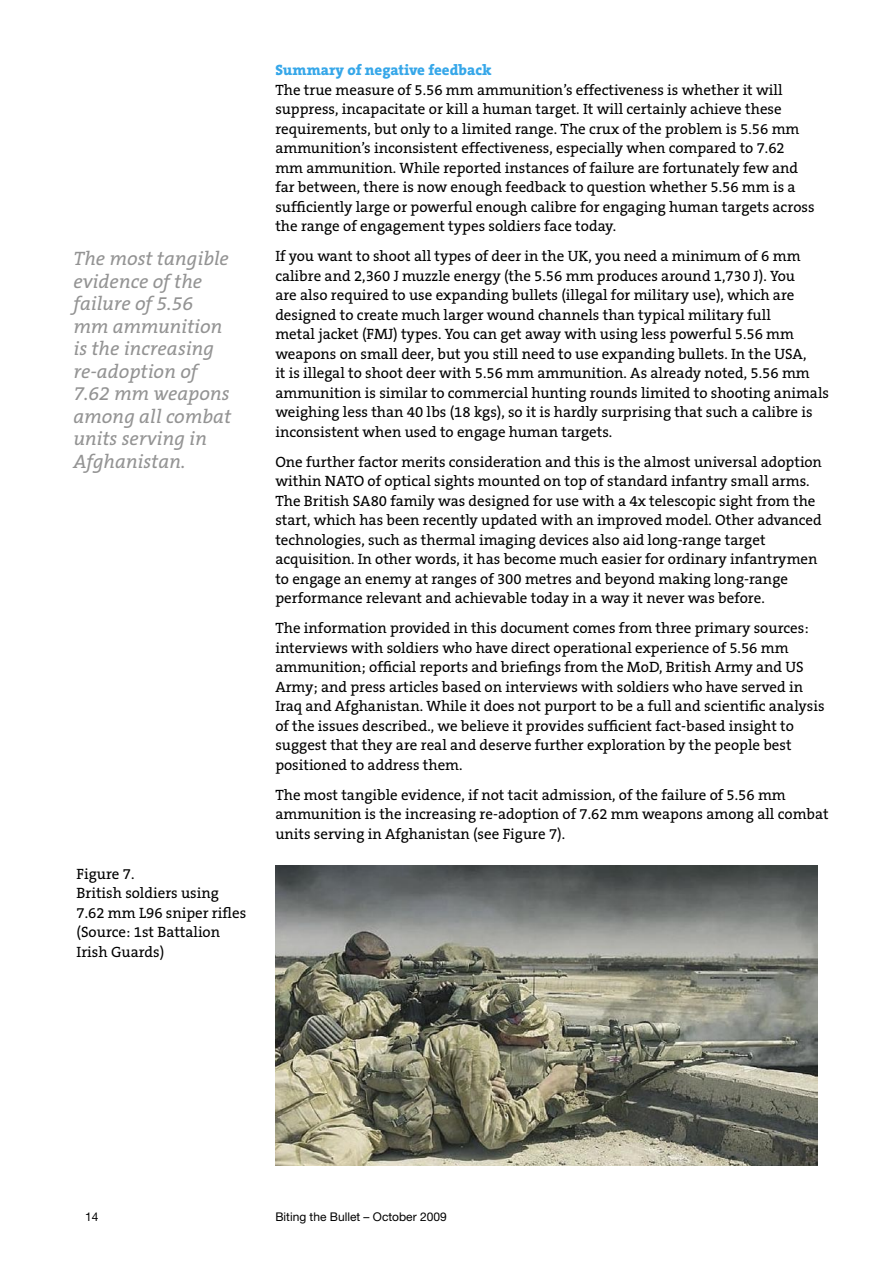
<style>
.page{position:relative;width:893px;height:1263px;background:#fff}
.page>*{position:absolute;margin:0;border:0;box-sizing:border-box;transform-origin:0 0}
._05_Margin_quotes{font:italic 19.5px/22.5px "The Serif B5 Plain";color:#939393}
._01_text{font:15px/19.5px "The Serif B5 Plain";color:#000}
._03_sub-heading_bold{font:800 15px "The Serif B8";color:#36a7e9}
.t1{font:12px "Helvetica Neue";color:#000}
</style>
<div class="page">
<img style="left:275px;top:865px;width:542px;height:300px">
<p class="_05_Margin_quotes" style="left:73px;top:248px;width:159px">The most tangible evidence of the failure of 5.56 mm ammunition is the increasing re-adoption of<br>7.62 mm weapons among all combat units serving in<br>Afghanistan.</p>
<p class="_01_text" style="left:77px;top:864px;width:171px">Figure 7.<br>British soldiers using<br>7.62 mm L96 sniper rifles (Source: 1st Battalion<br>Irish Guards)</p>
<p class="_03_sub-heading_bold" style="left:275px;top:62px;width:218px">Summary of negative feedback</p>
<p class="_01_text" style="left:275px;top:80px;width:541px">The true measure of 5.56 mm ammunition’s effectiveness is whether it will suppress, incapacitate or kill a human target. It will certainly achieve these requirements, but only to a limited range. The crux of the problem is 5.56 mm ammunition’s inconsistent effectiveness, especially when compared to 7.62 mm ammunition. While reported instances of failure are fortunately few and far between, there is now enough feedback to question whether 5.56 mm is a sufficiently large or powerful enough calibre for engaging human targets across the range of engagement types soldiers face today.</p>
<p class="_01_text" style="left:275px;top:247px;width:555px">If you want to shoot all types of deer in the UK, you need a minimum of 6 mm calibre and 2,360 J muzzle energy (the 5.56 mm produces around 1,730 J). You<br>are also required to use expanding bullets (illegal for military use), which are designed to create much larger wound channels than typical military full<br>metal jacket (FMJ) types. You can get away with using less powerful 5.56 mm weapons on small deer, but you still need to use expanding bullets. In the USA,<br>it is illegal to shoot deer with 5.56 mm ammunition. As already noted, 5.56 mm ammunition is similar to commercial hunting rounds limited to shooting animals weighing less than 40 lbs (18 kgs), so it is hardly surprising that such a calibre is inconsistent when used to engage human targets.</p>
<p class="_01_text" style="left:275px;top:452px;width:548px">One further factor merits consideration and this is the almost universal adoption within NATO of optical sights mounted on top of standard infantry small arms.<br>The British SA80 family was designed for use with a 4x telescopic sight from the start, which has been recently updated with an improved model. Other advanced technologies, such as thermal imaging devices also aid long-range target acquisition. In other words, it has become much easier for ordinary infantrymen to engage an enemy at ranges of 300 metres and beyond making long-range performance relevant and achievable today in a way it never was before.</p>
<p class="_01_text" style="left:275px;top:619px;width:551px">The information provided in this document comes from three primary sources: interviews with soldiers who have direct operational experience of 5.56 mm ammunition; official reports and briefings from the MoD, British Army and US Army; and press articles based on interviews with soldiers who have served in Iraq and Afghanistan. While it does not purport to be a full and scientific analysis of the issues described., we believe it provides sufficient fact-based insight to suggest that they are real and deserve further exploration by the people best positioned to address them.</p>
<p class="_01_text" style="left:275px;top:785px;width:555px">The most tangible evidence, if not tacit admission, of the failure of 5.56 mm ammunition is the increasing re-adoption of 7.62 mm weapons among all combat units serving in Afghanistan (see Figure 7).</p>
<p class="t1" style="left:85px;top:1210px;width:15px">14</p>
<p class="t1" style="left:275px;top:1210px;width:173px">Biting the Bullet – October 2009</p>
</div>
